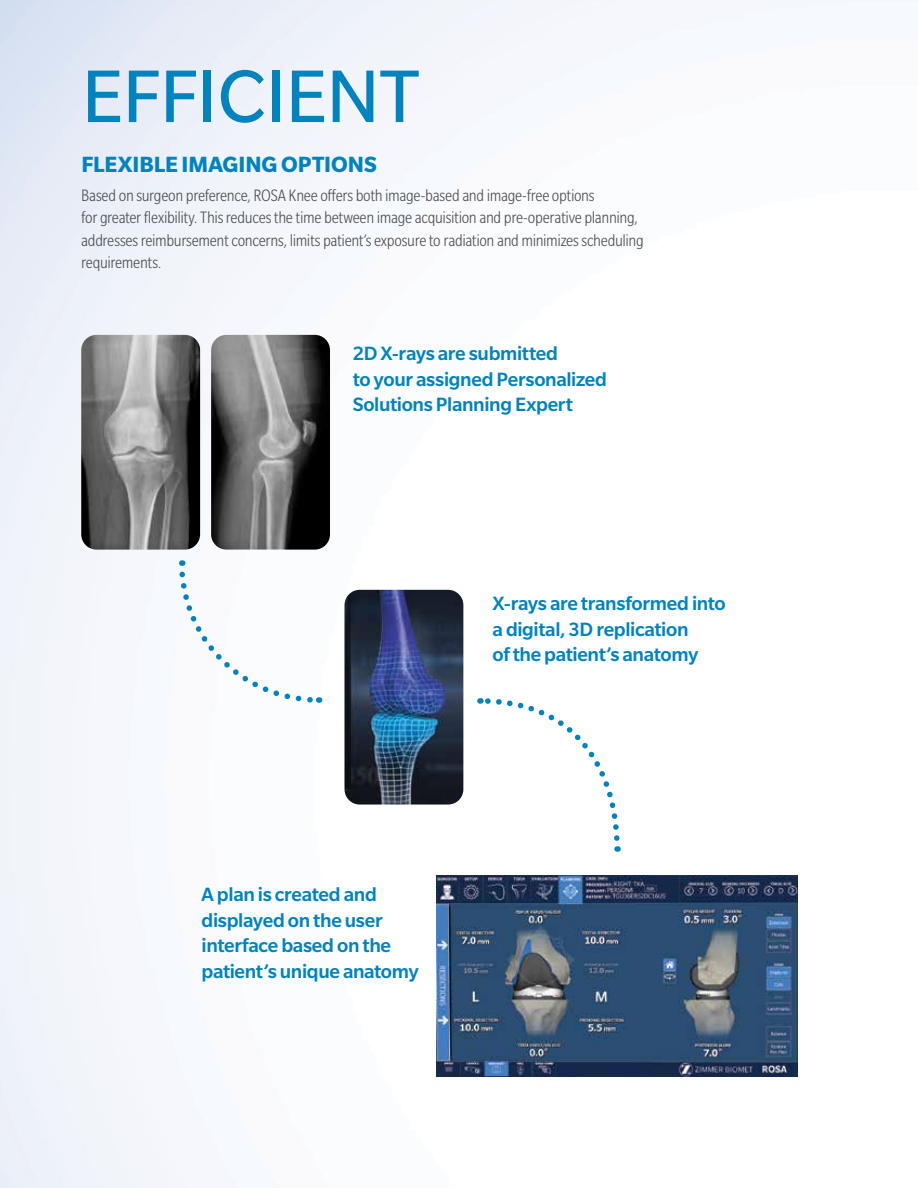
<style>
.page{position:relative;width:918px;height:1188px;background:#fff}
.page>*{position:absolute;margin:0;border:0;box-sizing:border-box;transform-origin:0 0}
.t1{font:81px "Slate Pro";letter-spacing:-.01em;color:#0083bf}
.t2{font:700 24px "Slate Pro";color:#0083bf}
.t3{font:500 21px/25.5px "Slate Pro";letter-spacing:-.015em;color:#0083bf}
.t4{font:300 condensed 18px/22.5px "Slate Pro";letter-spacing:-.02em;color:#4d4d4f}
</style>
<div class="page">
<img style="left:0;top:0;width:798px;height:1188px">
<img style="left:344px;top:590px;width:119px;height:215px">
<img style="left:211px;top:335px;width:119px;height:215px">
<img style="left:81px;top:335px;width:119px;height:215px">
<svg style="left:176px;top:560px;width:144px;height:146px"></svg>
<svg style="left:480px;top:695px;width:143px;height:157px"></svg>
<img style="left:437px;top:875px;width:360px;height:202px">
<h1 class="t1" style="left:81px;top:54px;width:339px">EFFICIENT</h1>
<h2 class="t2" style="left:81px;top:151px;width:297px">FLEXIBLE IMAGING OPTIONS</h2>
<p class="t4" style="left:81px;top:184px;width:564px">Based on surgeon preference, ROSA Knee offers both image-based and image-free options<br>for greater flexibility. This reduces the time between image acquisition and pre-operative planning, addresses reimbursement concerns, limits patient’s exposure to radiation and minimizes scheduling requirements.</p>
<p class="t3" style="left:353px;top:340px;width:256px">2D X-rays are submitted<br>to your assigned Personalized<br>Solutions Planning Expert</p>
<p class="t3" style="left:493px;top:591px;width:235px">X-rays are transformed into a digital, 3D replication<br>of the patient’s anatomy</p>
<p class="t3" style="left:202px;top:881px;width:219px">A plan is created and displayed on the user interface based on the patient’s unique anatomy</p>
</div>
